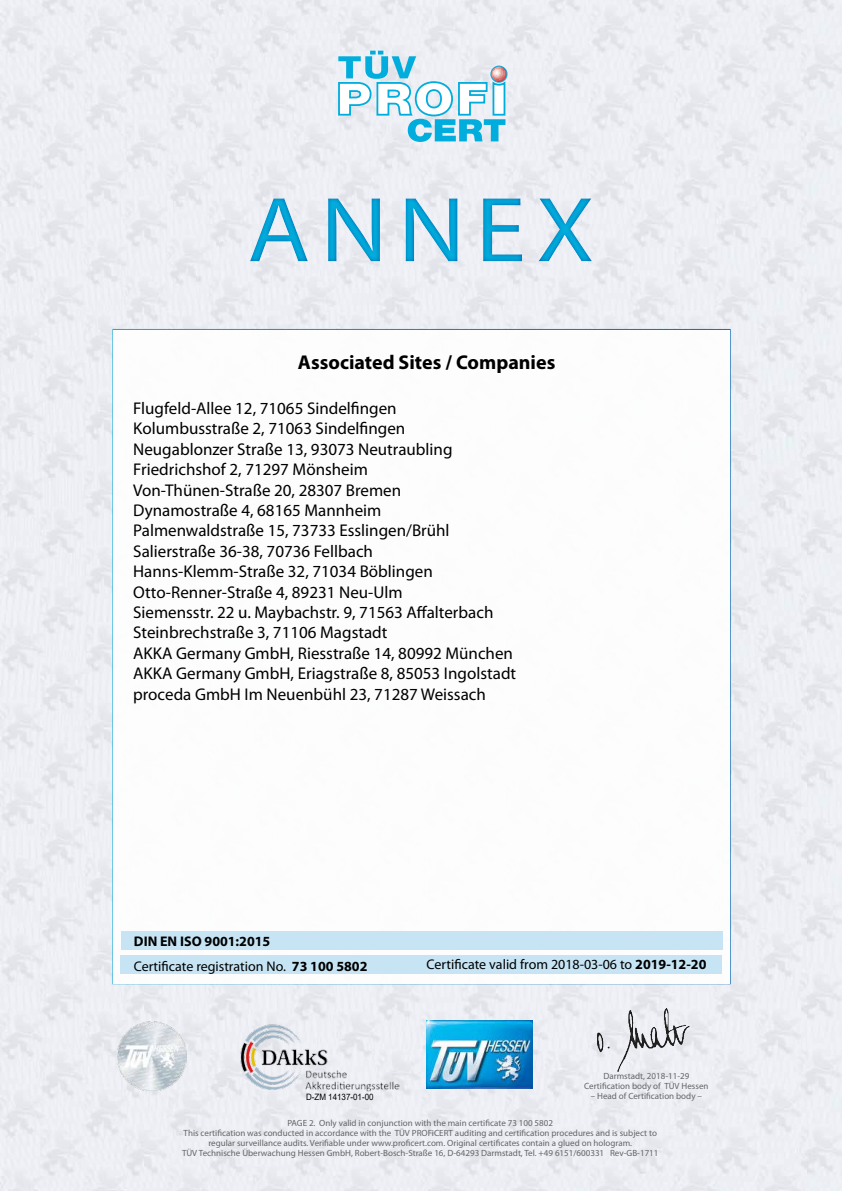
<style>
.page{position:relative;width:842px;height:1191px;background:#fff}
.page>*{position:absolute;margin:0;border:0;box-sizing:border-box;transform-origin:0 0}
.t1{font:93px "Myriad Pro";letter-spacing:.1em;color:#00addc;scale:1.1 1}
.t2{font:700 20px "Myriad Pro";color:#000}
.t3{font:17px/20.4px "Myriad Pro";color:#000}
.t4{font:700 14px/24.6px "Myriad Pro";color:#000}
.t5{font:14px "Myriad Pro";color:#000}
.t6{font:9px/10px "Myriad Pro";color:#636466;text-align:center}
.t7{font:8.8px "Arial";color:#000;scale:.91 1}
.s1{font-weight:400}
.s2{font-weight:700}
</style>
<div class="page">
<img style="left:0;top:0;width:842px;height:1191px">
<img style="left:731px;top:695px;width:103px;height:47px">
<img style="left:734px;top:566px;width:108px;height:47px">
<svg style="left:338px;top:51px;width:169px;height:91px"></svg>
<img style="left:241px;top:1024px;width:158px;height:67px">
<img style="left:427px;top:1020px;width:106px;height:69px">
<div style="left:112px;top:329px;width:619px;height:655px;background:#fff;border:2px solid #fff"></div>
<div style="left:120px;top:955px;width:602px;height:19px;background:#c0e2f3"></div>
<div style="left:121px;top:931px;width:601px;height:19px;background:#c0e2f3"></div>
<img style="left:731px;top:455px;width:111px;height:40px">
<img style="left:731px;top:793px;width:81px;height:72px">
<img style="left:598px;top:1008px;width:91px;height:63px">
<div style="left:0;top:172px;width:842px;height:114px;background:#006bb6;opacity:.75"></div>
<img style="left:117px;top:1021px;width:70px;height:69px">
<h1 class="t1" style="left:247px;top:173px;width:317px">ANNEX</h1>
<p class="t2" style="left:298px;top:350px;width:259px">Associated Sites / Companies</p>
<p class="t3" style="left:133px;top:398px;width:384px">Flugfeld-Allee 12, 71065 Sindelfingen Kolumbusstraße 2, 71063 Sindelfingen<br>Neugablonzer Straße 13, 93073 Neutraubling Friedrichshof 2, 71297 Mönsheim<br>Von-Thünen-Straße 20, 28307 Bremen<br>Dynamostraße 4, 68165 Mannheim Palmenwaldstraße 15, 73733 Esslingen/Brühl Salierstraße 36-38, 70736 Fellbach Hanns-Klemm-Straße 32, 71034 Böblingen Otto-Renner-Straße 4, 89231 Neu-Ulm<br>Siemensstr. 22 u. Maybachstr. 9, 71563 Affalterbach Steinbrechstraße 3, 71106 Magstadt<br>AKKA Germany GmbH, Riesstraße 14, 80992 München AKKA Germany GmbH, Eriagstraße 8, 85053 Ingolstadt proceda GmbH Im Neuenbühl 23, 71287 Weissach</p>
<p class="t4" style="left:134px;top:928px;width:235px">DIN EN ISO 9001:2015<br><span class="s1">Certificate registration No.</span> 73 100 5802</p>
<p class="t7" style="left:306px;top:1090px;width:76px">D-ZM 14137-01-00</p>
<p class="t5" style="left:427px;top:956px;width:281px">Certificate valid from 2018-03-06 to <span class="s2">2019-12-20</span></p>
<p class="t6" style="left:584px;top:1071px;width:126px">Darmstadt, 2018-11-29<br>Certification body of TÜV Hessen</p>
<p class="t6" style="left:591px;top:1091px;width:113px">– Head of Certification body –</p>
<p class="t6" style="left:182px;top:1118px;width:478px">PAGE 2. Only valid in conjunction with the main certificate 73 100 5802<br>This certification was conducted in accordance with the TÜV PROFiCERT auditing and certification procedures and is subject to regular surveillance audits. Verifiable under www.proficert.com. Original certificates contain a glued on hologram.<br>TÜV Technische Überwachung Hessen GmbH, Robert-Bosch-Straße 16, D-64293 Darmstadt, Tel. +49 6151/600331 Rev-GB-1711</p>
</div>
